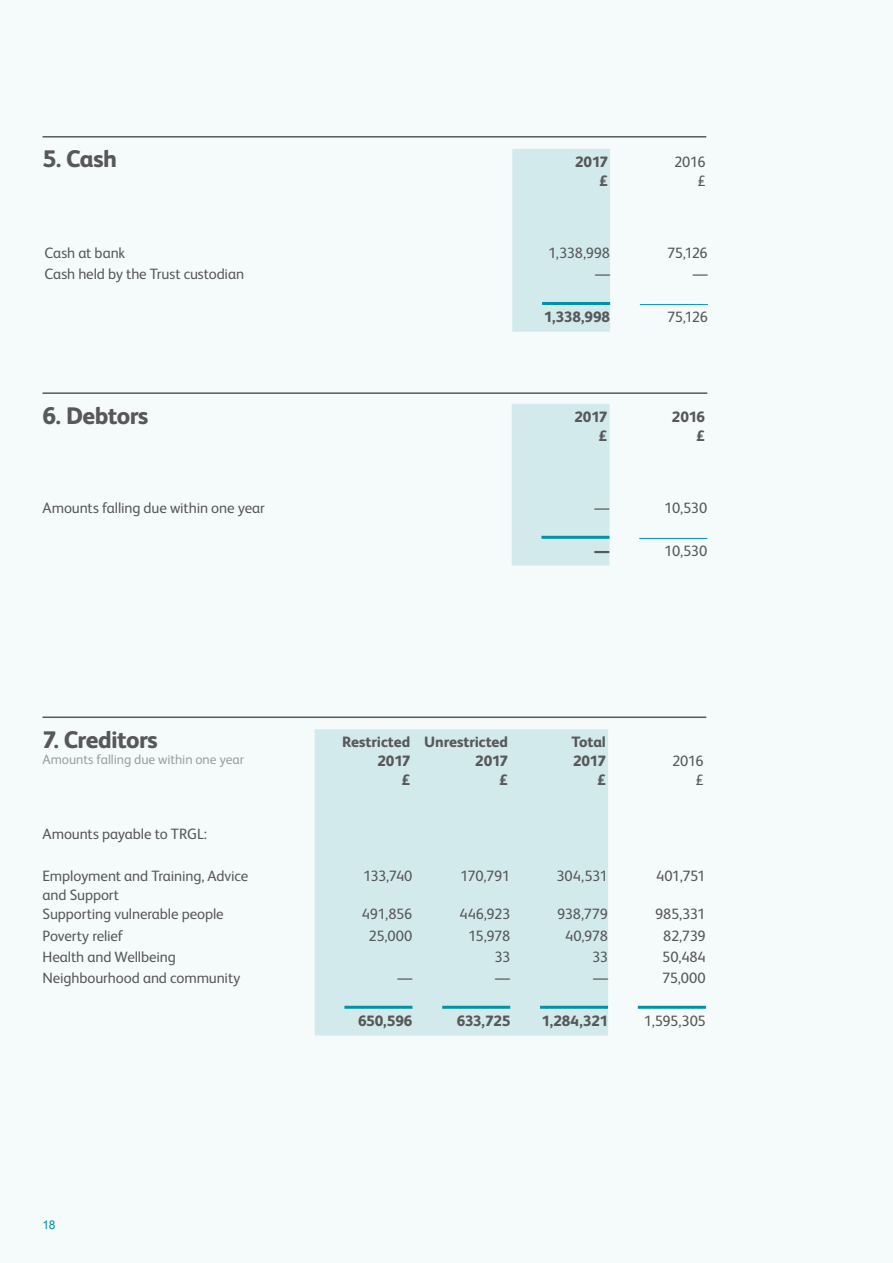
<style>
.page{position:relative;width:893px;height:1263px;background:#f5fafa}
.page>*{position:absolute;margin:0;border:0;box-sizing:border-box;transform-origin:0 0}
.t1{font:800 24px "FS Albert";letter-spacing:-.025em;color:#58585a}
.t2{font:15px/18.8px "FS Albert";letter-spacing:-.01em;color:#58585a;text-align:right}
.t3{font:800 15px/18.8px "FS Albert";letter-spacing:-.01em;color:#58585a;text-align:right}
.t4{font:13.5px "FS Albert";letter-spacing:-.005em;color:#9c9e9f}
.t5{font:12px "Arial";color:#0092a7}
</style>
<div class="page">
<div style="left:512px;top:149px;width:98px;height:183px;background:#d3eaed"></div>
<hr style="left:542px;top:302px;width:68px;height:3px;background:#0092a7">
<hr style="left:640px;top:304px;width:68px;height:1px;background:#0092a7">
<div style="left:512px;top:404px;width:97px;height:161px;background:#d3eaed"></div>
<hr style="left:541px;top:536px;width:68px;height:3px;background:#0092a7">
<hr style="left:639px;top:538px;width:68px;height:1px;background:#0092a7">
<div style="left:315px;top:729px;width:293px;height:306px;background:#d3eaed"></div>
<hr style="left:344px;top:1006px;width:68px;height:3px;background:#0092a7">
<hr style="left:442px;top:1006px;width:68px;height:3px;background:#0092a7">
<hr style="left:540px;top:1006px;width:68px;height:3px;background:#0092a7">
<hr style="left:638px;top:1006px;width:68px;height:3px;background:#0092a7">
<hr style="left:43px;top:136px;width:663px;height:2px;background:#58585a">
<hr style="left:43px;top:392px;width:664px;height:2px;background:#58585a">
<hr style="left:43px;top:716px;width:663px;height:2px;background:#58585a">
<h1 class="t1" style="left:43px;top:142px;width:76px">5. Cash</h1>
<p class="t3" style="left:575px;top:151px;width:34px">2017 £</p>
<p class="t2" style="left:674px;top:151px;width:33px">2016 £</p>
<p class="t2" style="left:45px;top:243px;width:82px">Cash at bank</p>
<p class="t2" style="left:548px;top:243px;width:63px">1,338,998</p>
<p class="t2" style="left:667px;top:243px;width:42px">75,126</p>
<p class="t2" style="left:45px;top:264px;width:201px">Cash held by the Trust custodian</p>
<p class="t2" style="left:595px;top:264px;width:16px">—</p>
<p class="t2" style="left:693px;top:264px;width:16px">—</p>
<p class="t3" style="left:544px;top:307px;width:68px">1,338,998</p>
<p class="t2" style="left:667px;top:307px;width:42px">75,126</p>
<h1 class="t1" style="left:43px;top:398px;width:108px">6. Debtors</h1>
<p class="t3" style="left:574px;top:407px;width:34px">2017 £</p>
<p class="t3" style="left:672px;top:407px;width:35px">2016 £</p>
<p class="t2" style="left:43px;top:498px;width:224px">Amounts falling due within one year</p>
<p class="t2" style="left:594px;top:498px;width:16px">—</p>
<p class="t2" style="left:665px;top:498px;width:44px">10,530</p>
<p class="t3" style="left:594px;top:540px;width:16px">—</p>
<p class="t2" style="left:665px;top:540px;width:44px">10,530</p>
<h1 class="t1" style="left:43px;top:722px;width:117px">7. Creditors</h1>
<p class="t4" style="left:43px;top:751px;width:203px">Amounts falling due within one year</p>
<p class="t3" style="left:342px;top:732px;width:70px">Restricted<br>2017<br>£</p>
<p class="t3" style="left:424px;top:732px;width:85px">Unrestricted<br>2017<br>£</p>
<p class="t3" style="left:571px;top:732px;width:36px">Total<br>2017 £</p>
<p class="t2" style="left:672px;top:751px;width:33px">2016 £</p>
<p class="t2" style="left:43px;top:823px;width:166px">Amounts payable to TRGL:</p>
<p class="t2" style="left:43px;top:866px;width:207px;text-align:left">Employment and Training, Advice and Support</p>
<p class="t2" style="left:363px;top:866px;width:50px">133,740</p>
<p class="t2" style="left:461px;top:866px;width:51px">170,791</p>
<p class="t2" style="left:556px;top:866px;width:53px">304,531</p>
<p class="t2" style="left:656px;top:866px;width:51px">401,751</p>
<p class="t2" style="left:43px;top:904px;width:183px">Supporting vulnerable people</p>
<p class="t2" style="left:362px;top:904px;width:52px">491,856</p>
<p class="t2" style="left:460px;top:904px;width:52px">446,923</p>
<p class="t2" style="left:557px;top:904px;width:52px">938,779</p>
<p class="t2" style="left:655px;top:904px;width:52px">985,331</p>
<p class="t2" style="left:43px;top:925px;width:82px">Poverty relief</p>
<p class="t2" style="left:368px;top:925px;width:46px">25,000</p>
<p class="t2" style="left:469px;top:925px;width:43px">15,978</p>
<p class="t2" style="left:565px;top:925px;width:44px">40,978</p>
<p class="t2" style="left:663px;top:925px;width:44px">82,739</p>
<p class="t2" style="left:43px;top:947px;width:135px">Health and Wellbeing</p>
<p class="t2" style="left:494px;top:947px;width:17px">33</p>
<p class="t2" style="left:592px;top:947px;width:17px">33</p>
<p class="t2" style="left:662px;top:947px;width:45px">50,484</p>
<p class="t2" style="left:43px;top:968px;width:199px">Neighbourhood and community</p>
<p class="t2" style="left:397px;top:968px;width:16px">—</p>
<p class="t2" style="left:495px;top:968px;width:16px">—</p>
<p class="t2" style="left:593px;top:968px;width:16px">—</p>
<p class="t2" style="left:662px;top:968px;width:45px">75,000</p>
<p class="t3" style="left:358px;top:1010px;width:56px">650,596</p>
<p class="t3" style="left:457px;top:1010px;width:55px">633,725</p>
<p class="t3" style="left:541px;top:1010px;width:68px">1,284,321</p>
<p class="t2" style="left:644px;top:1010px;width:63px">1,595,305</p>
<p class="t5" style="left:43px;top:1217px;width:14px">18</p>
</div>
